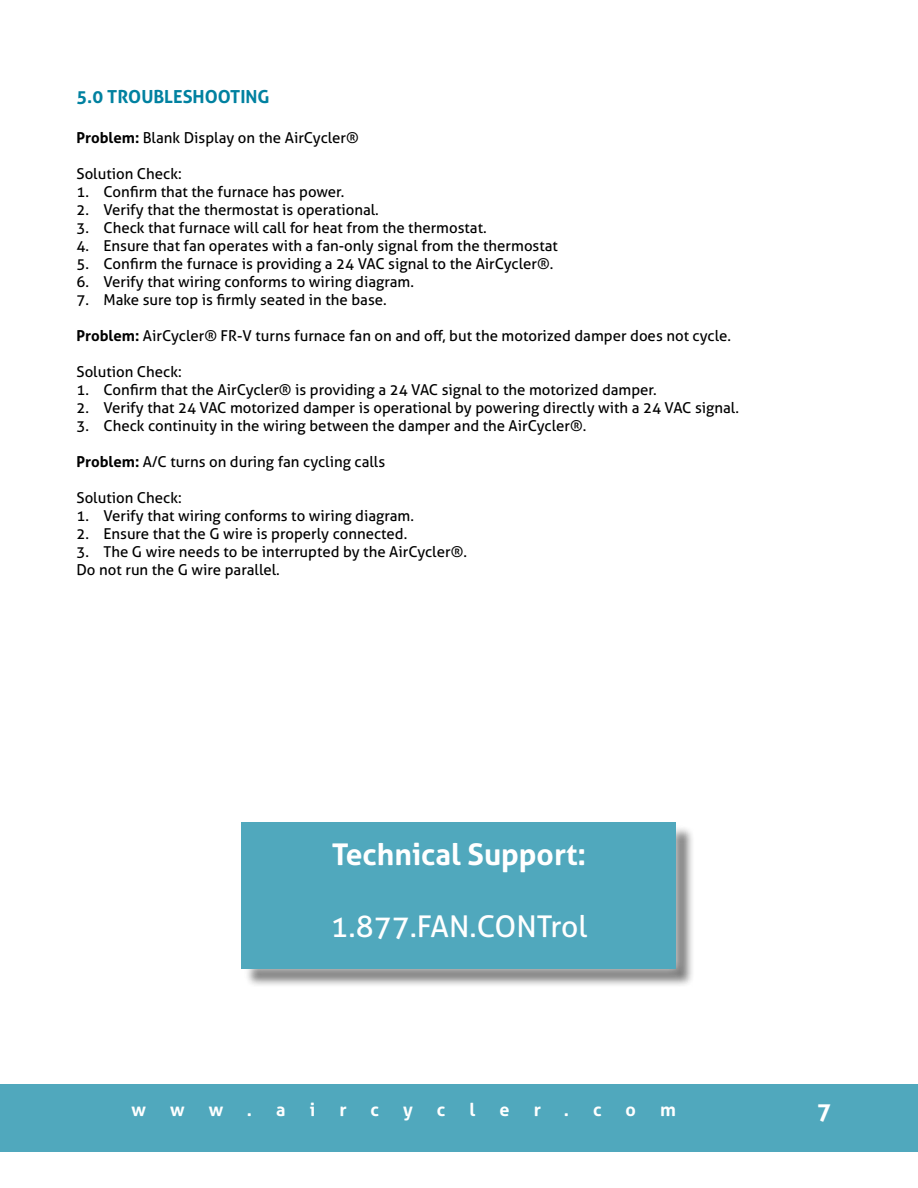
<style>
.page{position:relative;width:918px;height:1188px;background:#fff}
.page>*{position:absolute;margin:0;border:0;box-sizing:border-box;transform-origin:0 0}
.t1{font:700 30px "Aller";color:#fff}
.t2{font:30px "Aller";color:#fff}
.t3{font:700 24px "Aller";color:#fff}
.t4{font:700 18px "Aller";color:#0081a0}
.t5{font:700 18px "Aller";color:#fff}
.t6{font:15px/18px "Aller";color:#000}
.s1{font-weight:700}
</style>
<div class="page">
<div style="left:0;top:1084px;width:918px;height:68px;background:#50a8bd"></div>
<div style="left:244px;top:825px;width:451px;height:163px;background:#000;opacity:.75"></div>
<div style="left:232px;top:813px;width:454px;height:166px;background:#fff;opacity:.75"></div>
<div style="left:242px;top:823px;width:434px;height:146px;background:#50a8bd"></div>
<p class="t4" style="left:76px;top:86px;width:195px">5.0 TROUBLESHOOTING</p>
<p class="t6" style="left:76px;top:129px;width:284px"><span class="s1">Problem:</span> Blank Display on the AirCycler®</p>
<p class="t6" style="left:76px;top:165px;width:107px">Solution Check:</p>
<p class="t6" style="left:76px;top:183px;width:269px">1. Confirm that the furnace has power.</p>
<p class="t6" style="left:76px;top:201px;width:304px">2. Verify that the thermostat is operational.</p>
<p class="t6" style="left:76px;top:219px;width:412px">3. Check that furnace will call for heat from the thermostat.</p>
<p class="t6" style="left:76px;top:237px;width:483px">4. Ensure that fan operates with a fan-only signal from the thermostat</p>
<p class="t6" style="left:76px;top:255px;width:478px">5. Confirm the furnace is providing a 24 VAC signal to the AirCycler®.</p>
<p class="t6" style="left:76px;top:273px;width:339px">6. Verify that wiring conforms to wiring diagram.</p>
<p class="t6" style="left:76px;top:291px;width:312px">7. Make sure top is firmly seated in the base.</p>
<p class="t6" style="left:76px;top:327px;width:656px"><span class="s1">Problem:</span> AirCycler® FR-V turns furnace fan on and off, but the motorized damper does not cycle.</p>
<p class="t6" style="left:76px;top:363px;width:107px">Solution Check:</p>
<p class="t6" style="left:76px;top:381px;width:582px">1. Confirm that the AirCycler® is providing a 24 VAC signal to the motorized damper.</p>
<p class="t6" style="left:76px;top:399px;width:664px">2. Verify that 24 VAC motorized damper is operational by powering directly with a 24 VAC signal.</p>
<p class="t6" style="left:76px;top:417px;width:511px">3. Check continuity in the wiring between the damper and the AirCycler®.</p>
<p class="t6" style="left:76px;top:453px;width:310px"><span class="s1">Problem:</span> A/C turns on during fan cycling calls</p>
<p class="t6" style="left:76px;top:489px;width:107px">Solution Check:</p>
<p class="t6" style="left:76px;top:507px;width:339px">1. Verify that wiring conforms to wiring diagram.</p>
<p class="t6" style="left:76px;top:525px;width:332px">2. Ensure that the G wire is properly connected.</p>
<p class="t6" style="left:76px;top:543px;width:392px">3. The G wire needs to be interrupted by the AirCycler®.<br>Do not run the G wire parallel.</p>
<h1 class="t1" style="left:332px;top:836px;width:256px">Technical Support:</h1>
<h1 class="t2" style="left:330px;top:908px;width:258px">1.877.FAN.CONTrol</h1>
<p class="t5" style="left:131px;top:1098px;width:16px">w</p>
<p class="t5" style="left:170px;top:1098px;width:16px">w</p>
<p class="t5" style="left:209px;top:1098px;width:16px">w</p>
<p class="t5" style="left:247px;top:1098px;width:7px">.</p>
<p class="t5" style="left:276px;top:1098px;width:11px">a</p>
<p class="t5" style="left:310px;top:1098px;width:7px">i</p>
<p class="t5" style="left:339px;top:1098px;width:9px">r</p>
<p class="t5" style="left:371px;top:1098px;width:10px">c</p>
<p class="t5" style="left:403px;top:1098px;width:11px">y</p>
<p class="t5" style="left:437px;top:1098px;width:10px">c</p>
<p class="t5" style="left:470px;top:1098px;width:7px">l</p>
<p class="t5" style="left:500px;top:1098px;width:12px">e</p>
<p class="t5" style="left:534px;top:1098px;width:9px">r</p>
<p class="t5" style="left:564px;top:1098px;width:7px">.</p>
<p class="t5" style="left:593px;top:1098px;width:10px">c</p>
<p class="t5" style="left:625px;top:1098px;width:12px">o</p>
<p class="t5" style="left:660px;top:1098px;width:17px">m</p>
<h2 class="t3" style="left:817px;top:1097px;width:16px">7</h2>
</div>
